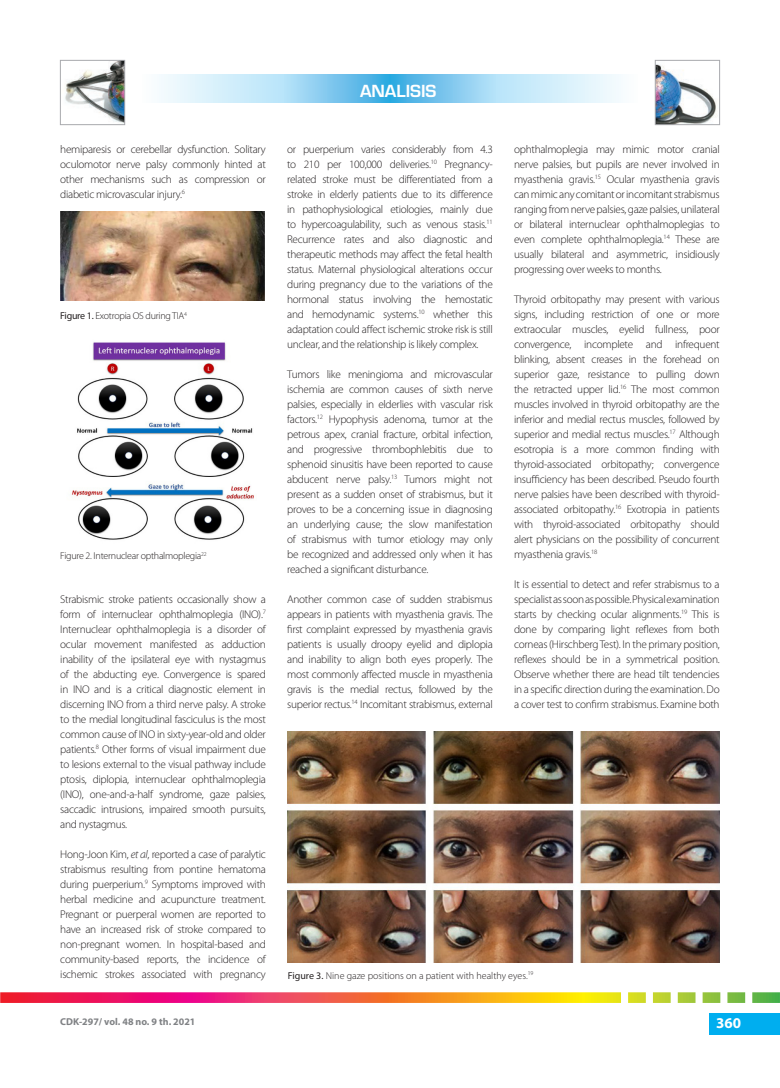
<style>
.page{position:relative;width:780px;height:1088px;background:#fff}
.page>*{position:absolute;margin:0;border:0;box-sizing:border-box;transform-origin:0 0}
.t1{font:600 16.25px "Eurostile LT Std";color:#fff}
.t2{font:700 15px "Myriad Pro";color:#fff}
.t3{font:300 11.25px/15px "Myriad Pro";letter-spacing:-.025em;color:#231f20;text-align:justify}
.t4{font:300 10px "Myriad Pro";letter-spacing:-.025em;color:#231f20}
.t5{font:300 10px "Myriad Pro";color:#231f20}
.t6{font:700 10px "Myriad Pro";color:#808285}
.s1{font-weight:400}
.s2{font-style:italic}
</style>
<div class="page">
<div style="left:709px;top:1013px;width:71px;height:21px;background:#00aeef"></div>
<svg style="left:0;top:992px;width:780px;height:11px;background:#e57b4f"></svg>
<img style="left:65px;top:62px;width:58px;height:61px">
<div style="left:60px;top:60px;width:65px;height:65px;border:1px solid #a8a9ad"></div>
<img style="left:657px;top:64px;width:60px;height:59px">
<div style="left:655px;top:60px;width:64px;height:65px;border:1px solid #a8a9ad"></div>
<svg style="left:159px;top:74px;width:230px;height:29px;background:#aadcf4"></svg>
<svg style="left:389px;top:74px;width:232px;height:29px;background:#a9dbf4"></svg>
<img style="left:60px;top:211px;width:204px;height:89px">
<img style="left:71px;top:342px;width:183px;height:198px">
<img style="left:287px;top:732px;width:432px;height:230px">
<p class="t3" style="left:60px;top:142px;width:207px">hemiparesis or cerebellar dysfunction. Solitary oculomotor nerve palsy commonly hinted at other mechanisms such as compression or diabetic microvascular injury.<sup>6</sup></p>
<p class="t4" style="left:60px;top:310px;width:128px"><span class="s1">Figure 1.</span> Exotropia OS during TIA<sup>4</sup></p>
<p class="t4" style="left:60px;top:550px;width:148px">Figure 2. Internuclear opthalmoplegia<sup>22</sup></p>
<p class="t3" style="left:60px;top:592px;width:207px">Strabismic stroke patients occasionally show a form of internuclear ophthalmoplegia (INO).<sup>7<br></sup>Internuclear ophthalmoplegia is a disorder of ocular movement manifested as adduction inability of the ipsilateral eye with nystagmus of the abducting eye. Convergence is spared in INO and is a critical diagnostic element in discerning INO from a third nerve palsy. A stroke to the medial longitudinal fasciculus is the most common cause of INO in sixty-year-old and older patients.<sup>8</sup> Other forms of visual impairment due to lesions external to the visual pathway include ptosis, diplopia, internuclear ophthalmoplegia (INO), one-and-a-half syndrome, gaze palsies, saccadic intrusions, impaired smooth pursuits, and nystagmus.</p>
<p class="t3" style="left:60px;top:847px;width:207px">Hong-Joon Kim, <span class="s2">et al</span>, reported a case of paralytic strabismus resulting from pontine hematoma during puerperium.<sup>9</sup> Symptoms improved with herbal medicine and acupuncture treatment.<br>Pregnant or puerperal women are reported to have an increased risk of stroke compared to non-pregnant women. In hospital-based and community-based reports, the incidence of ischemic strokes associated with pregnancy</p>
<h1 class="t1" style="left:360px;top:81px;width:78px">ANALISIS</h1>
<p class="t3" style="left:287px;top:142px;width:207px">or puerperium varies considerably from 4.3 to 210 per 100,000 deliveries.<sup>10</sup> Pregnancy&shy;related stroke must be differentiated from a stroke in elderly patients due to its difference in pathophysiological etiologies, mainly due to hypercoagulability, such as venous stasis.<sup>11<br></sup>Recurrence rates and also diagnostic and therapeutic methods may affect the fetal health status. Maternal physiological alterations occur during pregnancy due to the variations of the hormonal status involving the hemostatic and hemodynamic systems.<sup>10</sup> whether this adaptation could affect ischemic stroke risk is still unclear, and the relationship is likely complex.</p>
<p class="t3" style="left:287px;top:367px;width:207px">Tumors like meningioma and microvascular ischemia are common causes of sixth nerve palsies, especially in elderlies with vascular risk factors.<sup>12</sup> Hypophysis adenoma, tumor at the petrous apex, cranial fracture, orbital infection, and progressive thrombophlebitis due to sphenoid sinusitis have been reported to cause abducent nerve palsy.<sup>13</sup> Tumors might not present as a sudden onset of strabismus, but it proves to be a concerning issue in diagnosing an underlying cause; the slow manifestation of strabismus with tumor etiology may only be recognized and addressed only when it has reached a significant disturbance.</p>
<p class="t3" style="left:287px;top:592px;width:207px">Another common case of sudden strabismus appears in patients with myasthenia gravis. The first complaint expressed by myasthenia gravis patients is usually droopy eyelid and diplopia and inability to align both eyes properly. The most commonly affected muscle in myasthenia gravis is the medial rectus, followed by the superior rectus.<sup>14</sup> Incomitant strabismus, external</p>
<p class="t3" style="left:514px;top:142px;width:207px">ophthalmoplegia may mimic motor cranial nerve palsies, but pupils are never involved in myasthenia gravis.<sup>15</sup> Ocular myasthenia gravis can mimic any comitant or incomitant strabismus ranging from nerve palsies, gaze palsies, unilateral or bilateral internuclear ophthalmoplegias to even complete ophthalmoplegia.<sup>14</sup> These are usually bilateral and asymmetric, insidiously progressing over weeks to months.</p>
<p class="t3" style="left:514px;top:292px;width:207px">Thyroid orbitopathy may present with various signs, including restriction of one or more extraocular muscles, eyelid fullness, poor convergence, incomplete and infrequent blinking, absent creases in the forehead on superior gaze, resistance to pulling down the retracted upper lid.<sup>16</sup> The most common muscles involved in thyroid orbitopathy are the inferior and medial rectus muscles, followed by superior and medial rectus muscles.<sup>17</sup> Although esotropia is a more common finding with thyroid-associated orbitopathy; convergence insufficiency has been described. Pseudo fourth nerve palsies have been described with thyroid&shy;associated orbitopathy.<sup>16</sup> Exotropia in patients with thyroid-associated orbitopathy should alert physicians on the possibility of concurrent myasthenia gravis.<sup>18</sup></p>
<p class="t3" style="left:514px;top:577px;width:207px">It is essential to detect and refer strabismus to a specialist as soon as possible. Physical examination starts by checking ocular alignments.<sup>19</sup> This is done by comparing light reflexes from both corneas (Hirschberg Test). In the primary position, reflexes should be in a symmetrical position.<br>Observe whether there are head tilt tendencies in a specific direction during the examination. Do a cover test to confirm strabismus. Examine both</p>
<p class="t5" style="left:288px;top:970px;width:247px"><span class="s1">Figure 3.</span> Nine gaze positions on a patient with healthy eyes.<sup>19</sup></p>
<p class="t6" style="left:60px;top:1015px;width:137px">CDK-297/ vol. 48 no. 9 th. 2021</p>
<h2 class="t2" style="left:716px;top:1013px;width:26px">360</h2>
</div>
